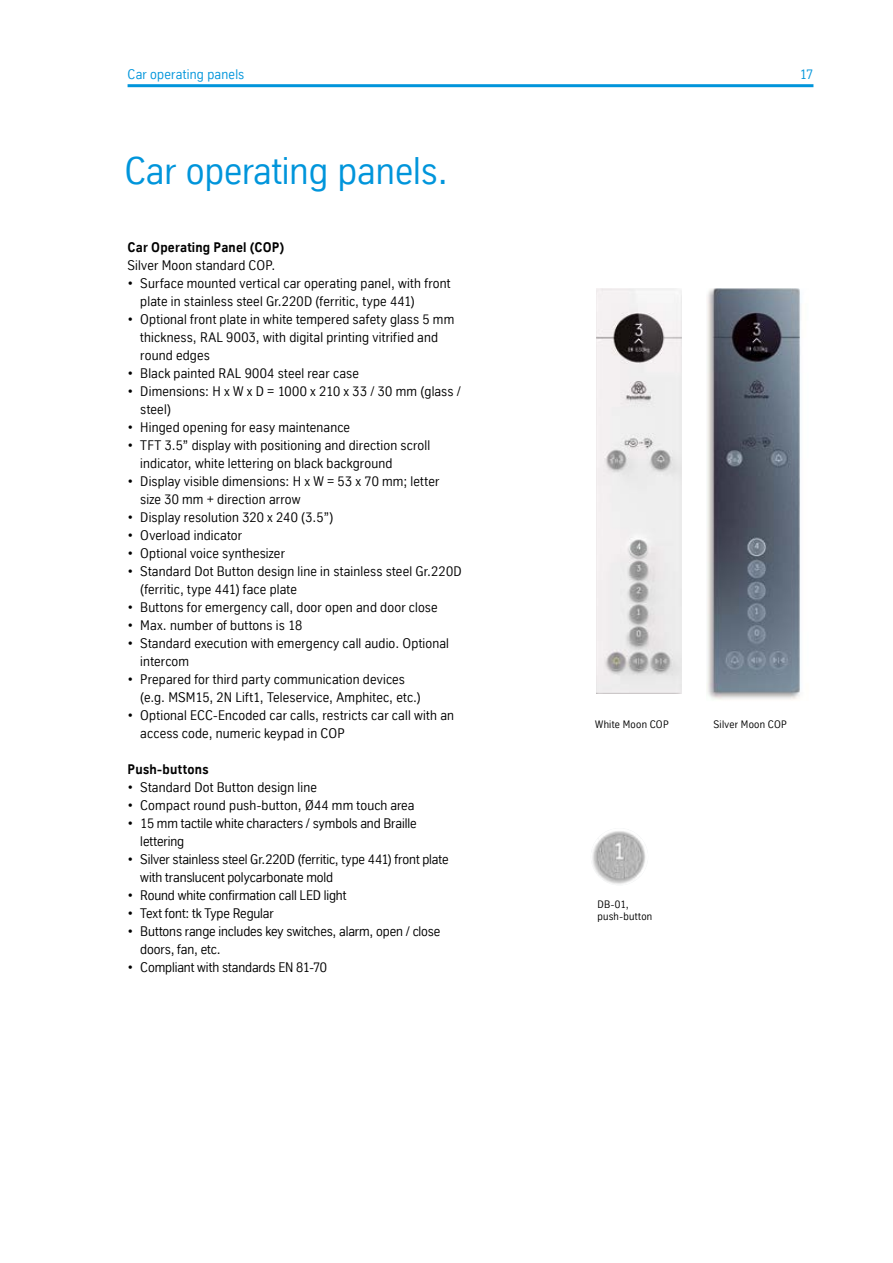
<style>
.page{position:relative;width:893px;height:1263px;background:#fff}
.page>*{position:absolute;margin:0;border:0;box-sizing:border-box;transform-origin:0 0}
.t1{font:37.5px "TK Type";color:#0095db}
.t2{font:13.5px/18px "TK Type";letter-spacing:.01em;color:#000}
.t3{font:13.5px/18px "TK Type";letter-spacing:-.01em;color:#000}
.t4{font:700 13.5px "TK Type";letter-spacing:.015em;color:#000}
.t5{font:13.5px "TK Type";letter-spacing:.015em;color:#0095db}
.t6{font:10.5px/12px "TK Type";letter-spacing:.025em;color:#000}
</style>
<div class="page">
<hr style="left:128px;top:84px;width:685px;height:3px;background:#0095db">
<img style="left:596px;top:288px;width:85px;height:406px">
<img style="left:707px;top:288px;width:94px;height:412px">
<img style="left:591px;top:828px;width:57px;height:57px;border-radius:29px">
<p class="t5" style="left:128px;top:66px;width:118px">Car operating panels</p>
<p class="t5" style="left:800px;top:66px;width:15px">17</p>
<h1 class="t1" style="left:124px;top:150px;width:325px">Car operating panels.</h1>
<p class="t4" style="left:128px;top:240px;width:158px">Car Operating Panel (COP)</p>
<p class="t2" style="left:128px;top:256px;width:149px">Silver Moon standard COP.</p>
<p class="t2" style="left:140px;top:274px;width:312px;text-indent:-13px">• Surface mounted vertical car operating panel, with front plate in stainless steel Gr.220D (ferritic, type 441)</p>
<p class="t2" style="left:140px;top:310px;width:315px;text-indent:-13px">• Optional front plate in white tempered safety glass 5 mm thickness, RAL 9003, with digital printing vitrified and round edges</p>
<p class="t2" style="left:128px;top:364px;width:233px">• Black painted RAL 9004 steel rear case</p>
<p class="t2" style="left:140px;top:382px;width:322px;text-indent:-13px">• Dimensions: H x W x D = 1000 x 210 x 33 / 30 mm (glass / steel)</p>
<p class="t2" style="left:128px;top:418px;width:224px">• Hinged opening for easy maintenance</p>
<p class="t2" style="left:140px;top:436px;width:291px;text-indent:-13px">• TFT 3.5” display with positioning and direction scroll indicator, white lettering on black background</p>
<p class="t2" style="left:140px;top:472px;width:300px;text-indent:-13px">• Display visible dimensions: H x W = 53 x 70 mm; letter size 30 mm + direction arrow</p>
<p class="t2" style="left:128px;top:508px;width:207px">• Display resolution 320 x 240 (3.5”)</p>
<p class="t2" style="left:128px;top:526px;width:116px">• Overload indicator</p>
<p class="t2" style="left:128px;top:544px;width:159px">• Optional voice synthesizer</p>
<p class="t2" style="left:140px;top:562px;width:323px;text-indent:-13px">• Standard Dot Button design line in stainless steel Gr.220D (ferritic, type 441) face plate</p>
<p class="t2" style="left:128px;top:598px;width:312px">• Buttons for emergency call, door open and door close</p>
<p class="t2" style="left:128px;top:616px;width:176px">• Max. number of buttons is 18</p>
<p class="t2" style="left:140px;top:634px;width:310px;text-indent:-13px">• Standard execution with emergency call audio. Optional intercom</p>
<p class="t2" style="left:140px;top:670px;width:282px;text-indent:-13px">• Prepared for third party communication devices (e.g. MSM15, 2N Lift1, Teleservice, Amphitec, etc.)</p>
<p class="t2" style="left:140px;top:706px;width:315px;text-indent:-13px">• Optional ECC-Encoded car calls, restricts car call with an access code, numeric keypad in COP</p>
<p class="t4" style="left:128px;top:762px;width:83px">Push-buttons</p>
<p class="t2" style="left:128px;top:778px;width:191px">• Standard Dot Button design line</p>
<p class="t2" style="left:128px;top:796px;width:288px">• Compact round push-button, Ø44 mm touch area</p>
<p class="t2" style="left:140px;top:814px;width:278px;text-indent:-13px">• 15 mm tactile white characters / symbols and Braille lettering</p>
<p class="t2" style="left:140px;top:850px;width:310px;text-indent:-13px">• Silver stainless steel Gr.220D (ferritic, type 441) front plate with translucent polycarbonate mold</p>
<p class="t3" style="left:128px;top:886px;width:220px">• Round white confirmation call LED light</p>
<p class="t3" style="left:128px;top:904px;width:148px">• Text font: tk Type Regular</p>
<p class="t3" style="left:140px;top:922px;width:302px;text-indent:-13px">• Buttons range includes key switches, alarm, open / close doors, fan, etc.</p>
<p class="t3" style="left:128px;top:958px;width:201px">• Compliant with standards EN 81-70</p>
<p class="t6" style="left:595px;top:718px;width:75px">White Moon COP</p>
<p class="t6" style="left:713px;top:718px;width:75px">Silver Moon COP</p>
<p class="t6" style="left:597px;top:898px;width:56px">DB-01, push-button</p>
</div>
